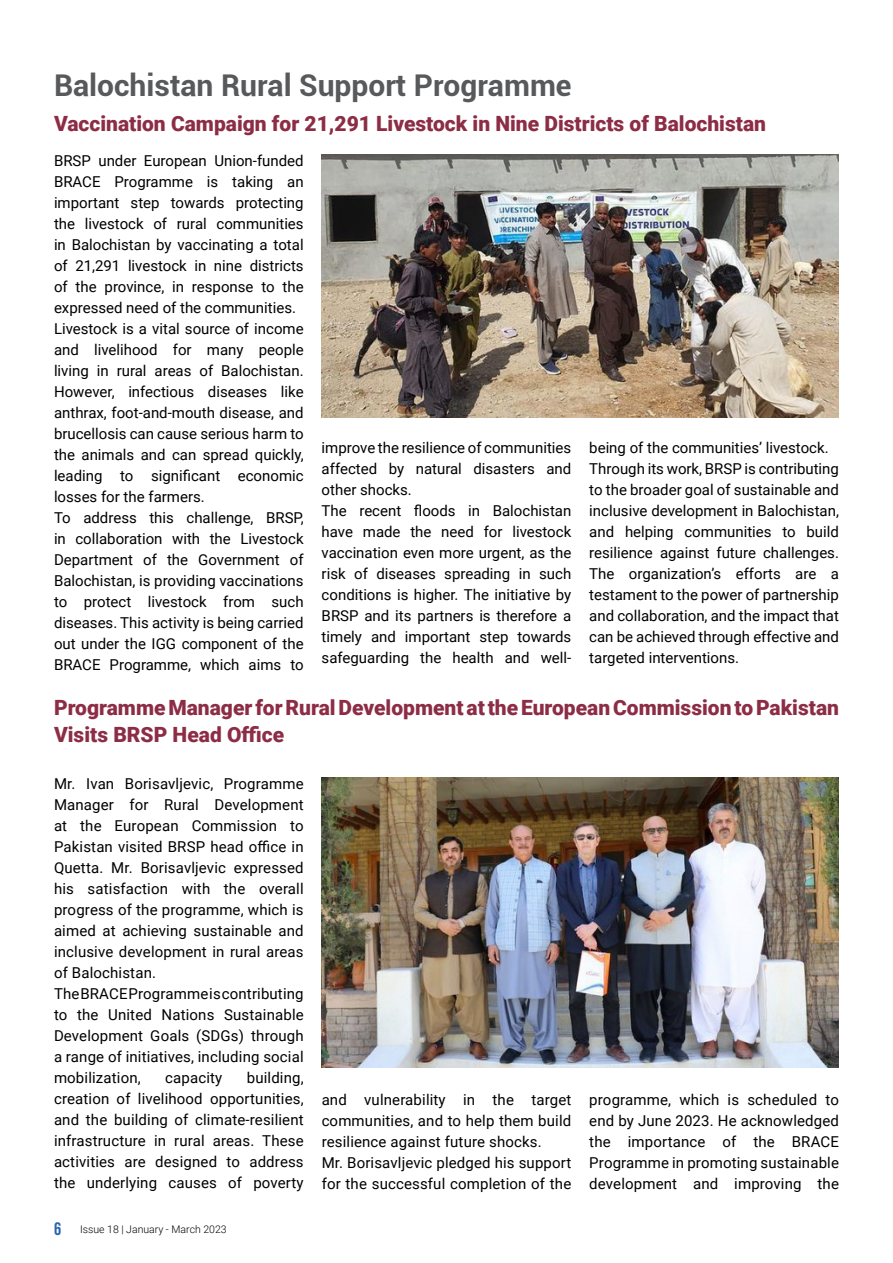
<style>
.page{position:relative;width:893px;height:1263px;background:#fff}
.page>*{position:absolute;margin:0;border:0;box-sizing:border-box;transform-origin:0 0}
.t1{font:700 30px "Roboto";color:#58595b}
.t2{font:900 21px/27px "Roboto";color:#8c2d45}
.t3{font:15px/21px "Roboto";color:#000}
.t4{font:300 10.5px "Roboto";color:#000}
.s1{font-family:"Bebas Neue";font-weight:700;font-size:18px;color:#2965ad}
</style>
<div class="page">
<img style="left:322px;top:154px;width:517px;height:264px">
<img style="left:322px;top:777px;width:517px;height:290px">
<h1 class="t1" style="left:54px;top:64px;width:519px">Balochistan Rural Support Programme</h1>
<h2 class="t2" style="left:54px;top:109px;width:713px">Vaccination Campaign for 21,291 Livestock in Nine Districts of Balochistan</h2>
<p class="t3" style="left:54px;top:149px;width:251px">BRSP under European Union-funded BRACE Programme is taking an important step towards protecting the livestock of rural communities in Balochistan by vaccinating a total of 21,291 livestock in nine districts of the province, in response to the expressed need of the communities.<br>Livestock is a vital source of income and livelihood for many people living in rural areas of Balochistan.<br>However, infectious diseases like anthrax, foot-and-mouth disease, and brucellosis can cause serious harm to the animals and can spread quickly, leading to significant economic losses for the farmers.<br>To address this challenge, BRSP, in collaboration with the Livestock Department of the Government of Balochistan, is providing vaccinations to protect livestock from such diseases. This activity is being carried out under the IGG component of the BRACE Programme, which aims to</p>
<p class="t3" style="left:322px;top:436px;width:251px">improve the resilience of communities affected by natural disasters and other shocks.<br>The recent floods in Balochistan have made the need for livestock vaccination even more urgent, as the risk of diseases spreading in such conditions is higher. The initiative by BRSP and its partners is therefore a timely and important step towards safeguarding the health and well-</p>
<p class="t3" style="left:589px;top:436px;width:251px">being of the communities’ livestock.<br>Through its work, BRSP is contributing to the broader goal of sustainable and inclusive development in Balochistan, and helping communities to build resilience against future challenges.<br>The organization’s efforts are a testament to the power of partnership and collaboration, and the impact that can be achieved through effective and targeted interventions.</p>
<h2 class="t2" style="left:54px;top:693px;width:786px">Programme Manager for Rural Development at the European Commission to Pakistan<br>Visits BRSP Head Office</h2>
<p class="t3" style="left:54px;top:772px;width:251px">Mr. Ivan Borisavljevic, Programme<br>Manager for Rural Development at the European Commission to<br>Pakistan visited BRSP head office in<br>Quetta. Mr. Borisavljevic expressed his satisfaction with the overall progress of the programme, which is aimed at achieving sustainable and inclusive development in rural areas of Balochistan.<br>The BRACE Programme is contributing to the United Nations Sustainable<br>Development Goals (SDGs) through a range of initiatives, including social mobilization,</p>
<p class="t3" style="left:54px;top:1066px;width:251px;text-align:justify;text-indent:193px">building, creation of livelihood opportunities, and the building of climate-resilient infrastructure in rural areas. These activities are designed to address the underlying causes of poverty</p>
<p class="t3" style="left:165px;top:1066px;width:59px">capacity</p>
<p class="t4" style="left:54px;top:1222px;width:174px"><span class="s1">6</span> Issue 18 | January - March 2023</p>
<p class="t3" style="left:322px;top:1089px;width:251px">and vulnerability in the target communities, and to help them build resilience against future shocks.<br>Mr. Borisavljevic pledged his support for the successful completion of the</p>
<p class="t3" style="left:589px;top:1089px;width:251px;text-align:justify">programme, which is scheduled to end by June 2023. He acknowledged the importance of the BRACE Programme in promoting sustainable development and improving the</p>
</div>
